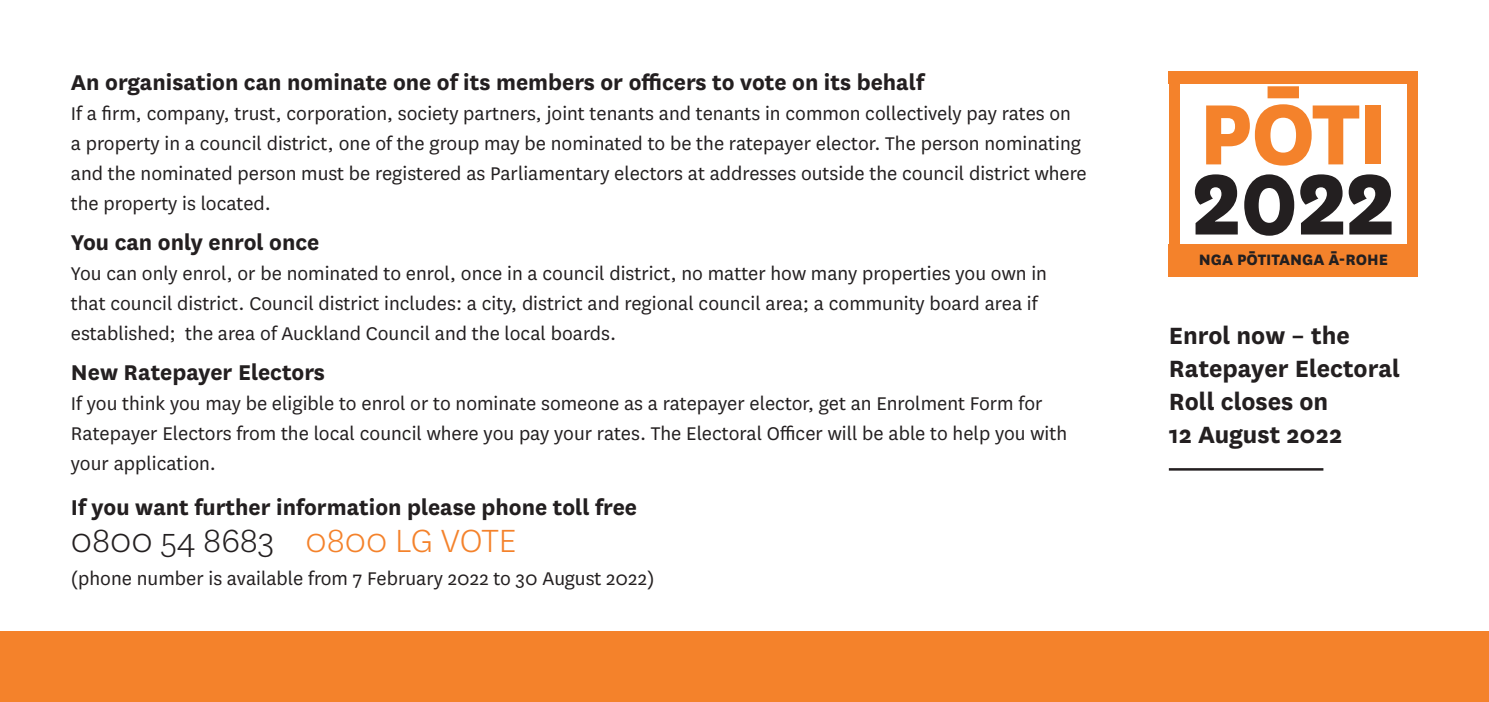
<style>
.page{position:relative;width:1489px;height:702px;background:#fff}
.page>*{position:absolute;margin:0;border:0;box-sizing:border-box;transform-origin:0 0}
.t1{font:800 100px "National";color:#f4822b}
.t2{font:800 100px "National";color:#231f20}
.t3{font:300 37.5px "National";color:#231f20}
.t4{font:700 27.5px/33px "National";color:#231f20}
.t5{font:700 25px "National";color:#231f20}
.t6{font:21.5px/30px "National";color:#231f20}
.t7{font:800 17.5px "National";color:#231f20}
.s1{color:#f4822b}
</style>
<div class="page">
<div style="left:0;top:631px;width:1488px;height:71px;background:#f4822b"></div>
<div style="left:1168px;top:244px;width:249px;height:32px;background:#f4822b"></div>
<div style="left:1168px;top:71px;width:11px;height:205px;background:#f4822b"></div>
<div style="left:1406px;top:71px;width:11px;height:205px;background:#f4822b"></div>
<div style="left:1168px;top:71px;width:249px;height:12px;background:#f4822b"></div>
<hr style="left:1168px;top:468px;width:155px;height:2px;background:#231f20">
<p class="t5" style="left:71px;top:64px;width:854px">An organisation can nominate one of its members or officers to vote on its behalf</p>
<p class="t6" style="left:71px;top:97px;width:1017px">If a firm, company, trust, corporation, society partners, joint tenants and tenants in common collectively pay rates on<br>a property in a council district, one of the group may be nominated to be the ratepayer elector. The person nominating and the nominated person must be registered as Parliamentary electors at addresses outside the council district where the property is located.</p>
<p class="t5" style="left:71px;top:224px;width:250px">You can only enrol once</p>
<p class="t6" style="left:71px;top:257px;width:977px">You can only enrol, or be nominated to enrol, once in a council district, no matter how many properties you own in that council district. Council district includes: a city, district and regional council area; a community board area if established; the area of Auckland Council and the local boards.</p>
<p class="t5" style="left:71px;top:354px;width:255px">New Ratepayer Electors</p>
<p class="t6" style="left:71px;top:387px;width:997px">If you think you may be eligible to enrol or to nominate someone as a ratepayer elector, get an Enrolment Form for<br>Ratepayer Electors from the local council where you pay your rates. The Electoral Officer will be able to help you with your application.</p>
<p class="t5" style="left:71px;top:489px;width:567px">If you want further information please phone toll free</p>
<p class="t3" style="left:71px;top:517px;width:447px">0800 54 8683 <span class="s1">0800 LG VOTE</span></p>
<p class="t6" style="left:71px;top:562px;width:585px">(phone number is available from 7 February 2022 to 30 August 2022)</p>
<p class="t1" style="left:1198px;top:61px;width:191px">PŌTI</p>
<p class="t2" style="left:1191px;top:131px;width:206px">2022</p>
<p class="t7" style="left:1198px;top:247px;width:191px">NGA PŌTITANGA Ā-ROHE</p>
<p class="t4" style="left:1168px;top:317px;width:233px">Enrol now – the<br>Ratepayer Electoral<br>Roll closes on</p>
<p class="t4" style="left:1168px;top:416px;width:175px">12 August 2022</p>
</div>
